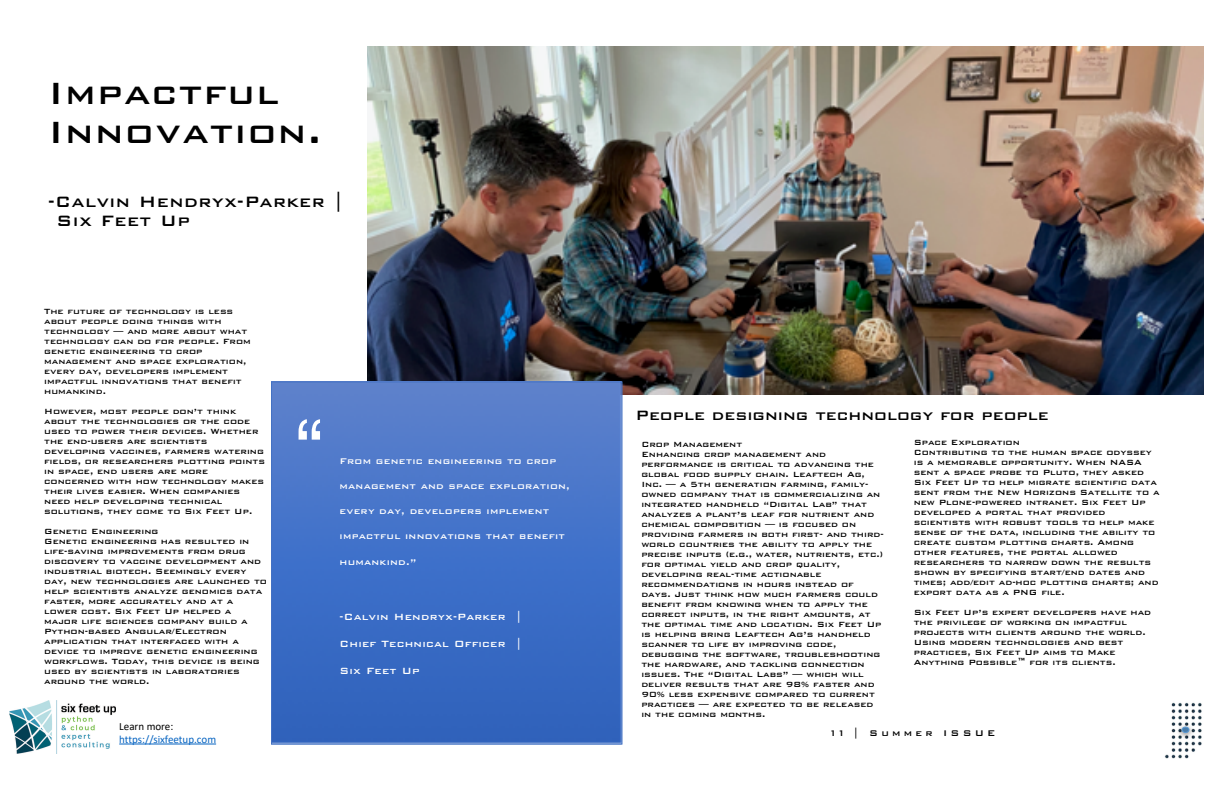
<style>
.page{position:relative;width:1224px;height:792px;background:#fff}
.page>*{position:absolute;margin:0;border:0;box-sizing:border-box;transform-origin:0 0}
.t1{font:80px "Helvetica";color:#fff}
.t2{font:500 41px/38.7px "Bank Gothic";letter-spacing:.02em;color:#000}
.t3{font:500 20px/18.9px "Bank Gothic";letter-spacing:.02em;color:#000}
.t4{font:500 18px "Bank Gothic";color:#000}
.t5{font:500 12px "Bank Gothic";letter-spacing:.02em;color:#fff}
.t6{font:500 11px "Bank Gothic";letter-spacing:.02em;color:#fff}
.t7{font:11px "Calibri";color:#0563c1}
.t8{font:500 11px "Bank Gothic";letter-spacing:.29em;color:#000}
.t9{font:11px "Calibri";color:#000}
.t10{font:500 10px/10px "Bank Gothic";color:#000}
.t11{font:500 10px/10px "Bank Gothic";color:#030303}
</style>
<div class="page">
<img style="left:367px;top:46px;width:837px;height:348px">
<img style="left:273px;top:384px;width:347px;height:358px">
<div style="left:271px;top:382px;width:351px;height:362px;border:1px solid #4472c4"></div>
<hr style="left:119px;top:744px;width:97px;height:1px;background:#0563c1">
<img style="left:1164px;top:702px;width:38px;height:57px">
<img style="left:1177px;top:723px;width:17px;height:16px">
<svg style="left:1181px;top:726px;width:8px;height:7px"></svg>
<img style="left:10px;top:700px;width:106px;height:53px">
<h2 class="t2" style="left:48px;top:74px;width:275px">Impactful<br>Innovation.</h2>
<h3 class="t3" style="left:56px;top:192px;width:289px;text-indent:-8px">-Calvin Hendryx-Parker |<br>Six Feet Up</h3>
<p class="t11" style="left:44px;top:306px;width:208px">The future of technology is less about people doing things with technology — and more about what technology can do for people. From genetic engineering to crop management and space exploration, every day, developers implement impactful innovations that benefit humankind.</p>
<p class="t10" style="left:44px;top:406px;width:222px">However, most people don’t think about the technologies or the code used to power their devices. Whether the end-users are scientists developing vaccines, farmers watering fields, or researchers plotting points in space, end users are more concerned with how technology makes their lives easier. When companies need help developing technical solutions, they come to Six Feet Up.</p>
<p class="t10" style="left:44px;top:526px;width:224px">Genetic Engineering<br>Genetic engineering has resulted in life-saving improvements from drug discovery to vaccine development and industrial biotech. Seemingly every day, new technologies are launched to help scientists analyze genomics data faster, more accurately and at a lower cost. Six Feet Up helped a major life sciences company build a Python-based Angular/Electron application that interfaced with a device to improve genetic engineering workflows. Today, this device is being used by scientists in laboratories around the world.</p>
<p class="t9" style="left:119px;top:722px;width:56px">Learn more:</p>
<p class="t7" style="left:119px;top:735px;width:98px">https://sixfeetup.com</p>
<h1 class="t1" style="left:296px;top:416px;width:28px">“</h1>
<p class="t6" style="left:340px;top:455px;width:218px">From genetic engineering to crop</p>
<p class="t6" style="left:340px;top:480px;width:232px">management and space exploration,</p>
<p class="t6" style="left:340px;top:505px;width:211px">every day, developers implement</p>
<p class="t6" style="left:340px;top:530px;width:227px">impactful innovations that benefit</p>
<p class="t6" style="left:340px;top:556px;width:78px">humankind.”</p>
<p class="t5" style="left:340px;top:610px;width:184px">-Calvin Hendryx-Parker |</p>
<p class="t5" style="left:340px;top:638px;width:184px">Chief Technical Officer |</p>
<p class="t5" style="left:340px;top:665px;width:82px">Six Feet Up</p>
<h3 class="t4" style="left:636px;top:405px;width:415px">People designing technology for people</h3>
<p class="t10" style="left:914px;top:437px;width:247px">Space Exploration<br>Contributing to the human space odyssey is a memorable opportunity. When NASA sent a space probe to Pluto, they asked Six Feet Up to help migrate scientific data sent from the New Horizons Satellite to a new Plone-powered intranet. Six Feet Up developed a portal that provided scientists with robust tools to help make sense of the data, including the ability to create custom plotting charts. Among other features, the portal allowed researchers to narrow down the results shown by specifying start/end dates and times; add/edit ad-hoc plotting charts; and export data as a PNG file.</p>
<p class="t10" style="left:914px;top:607px;width:239px">Six Feet Up’s expert developers have had the privilege of working on impactful projects with clients around the world.<br>Using modern technologies and best practices, Six Feet Up aims to Make Anything Possible™ for its clients.</p>
<p class="t10" style="left:641px;top:439px;width:244px">Crop Management<br>Enhancing crop management and performance is critical to advancing the global food supply chain. Leaftech Ag, Inc. — a 5th generation farming, family&shy;owned company that is commercializing an integrated handheld “Digital Lab” that analyzes a plant’s leaf for nutrient and chemical composition — is focused on providing farmers in both first- and third&shy;world countries the ability to apply the precise inputs (e.g., water, nutrients, etc.) for optimal yield and crop quality, developing real-time actionable recommendations in hours instead of days. Just think how much farmers could benefit from knowing when to apply the correct inputs, in the right amounts, at the optimal time and location. Six Feet Up is helping bring Leaftech Ag’s handheld scanner to life by improving code, debugging the software, troubleshooting the hardware, and tackling connection issues. The “Digital Labs” — which will deliver results that are 98% faster and 90% less expensive compared to current practices — are expected to be released in the coming months.</p>
<p class="t8" style="left:829px;top:728px;width:168px">11 | Summer ISSUE</p>
</div>
